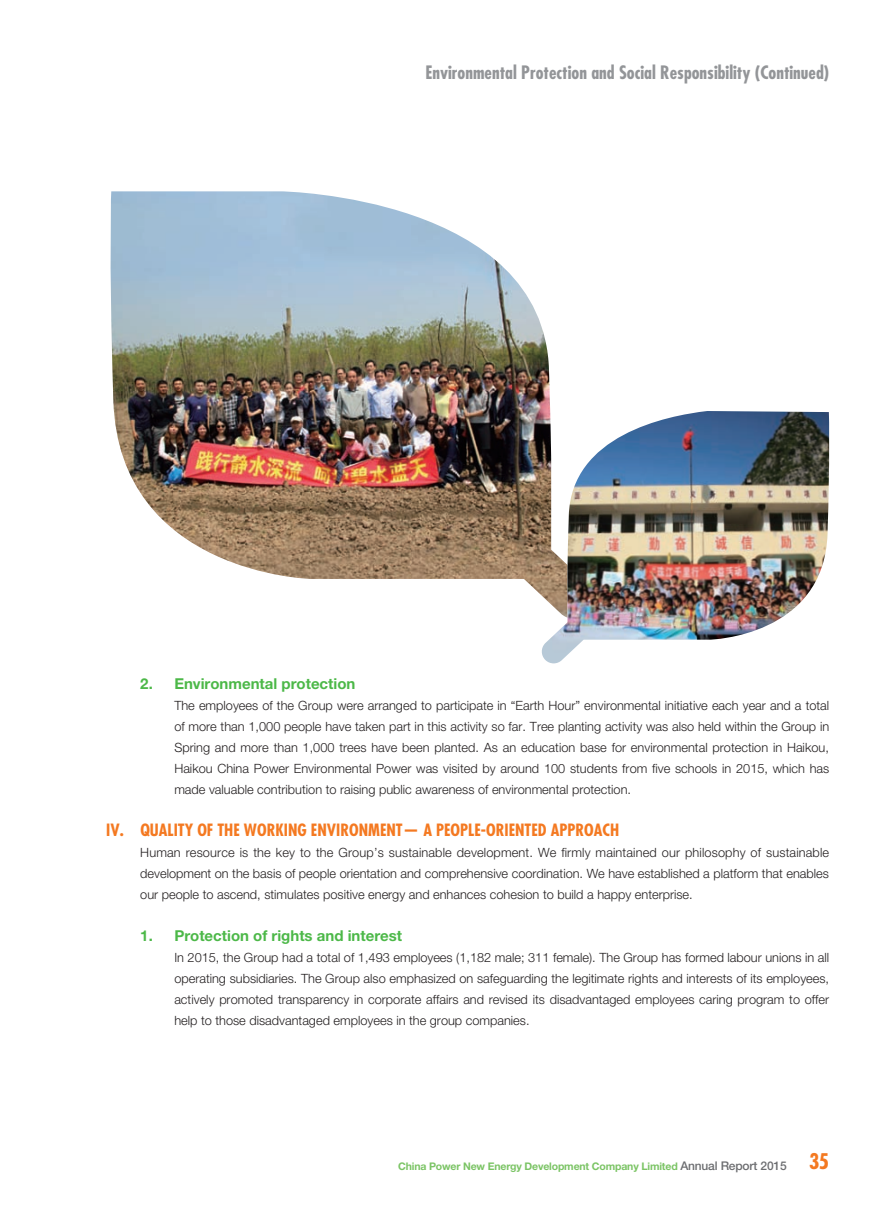
<style>
.page{position:relative;width:893px;height:1212px;background:#fff}
.page>*{position:absolute;margin:0;border:0;box-sizing:border-box;transform-origin:0 0}
.t1{font:700 condensed 18px "Futura Std";color:#939598}
._01_H1{font:700 condensed 16.5px "Futura Std";color:#f47921}
._02_H2{font:700 15px "Helvetica Neue LT Std";color:#4cb848}
._00_txt{font:300 12.75px/21px "Helvetica Neue LT Std";color:#231f20;text-align:justify}
.t2{font:700 10.5px "Helvetica Neue LT Std";letter-spacing:-.015em;color:#7bc465}
.s1{font-weight:500;font-size:12px;color:#6c6d70}
.s2{font-family:"Futura Std";font-stretch:condensed;font-size:21px;color:#f47921}
</style>
<div class="page">
<img style="left:110px;top:191px;width:441px;height:404px">
<img style="left:541px;top:411px;width:289px;height:252px">
<h1 class="t1" style="left:425px;top:61px;width:405px">Environmental Protection and Social Responsibility (Continued)</h1>
<p class="_02_H2" style="left:140px;top:674px;width:217px">2. Environmental protection</p>
<p class="_00_txt" style="left:174px;top:694px;width:656px">The employees of the Group were arranged to participate in “Earth Hour” environmental initiative each year and a total of more than 1,000 people have taken part in this activity so far. Tree planting activity was also held within the Group in Spring and more than 1,000 trees have been planted. As an education base for environmental protection in Haikou, Haikou China Power Environmental Power was visited by around 100 students from five schools in 2015, which has made valuable contribution to raising public awareness of environmental protection.</p>
<p class="_01_H1" style="left:106px;top:819px;width:514px">IV. QUALITY OF THE WORKING ENVIRONMENT— A PEOPLE-ORIENTED APPROACH</p>
<p class="_00_txt" style="left:140px;top:841px;width:690px">Human resource is the key to the Group’s sustainable development. We firmly maintained our philosophy of sustainable development on the basis of people orientation and comprehensive coordination. We have established a platform that enables our people to ascend, stimulates positive energy and enhances cohesion to build a happy enterprise.</p>
<p class="_02_H2" style="left:140px;top:926px;width:263px">1. Protection of rights and interest</p>
<p class="_00_txt" style="left:174px;top:946px;width:656px">In 2015, the Group had a total of 1,493 employees (1,182 male; 311 female). The Group has formed labour unions in all operating subsidiaries. The Group also emphasized on safeguarding the legitimate rights and interests of its employees, actively promoted transparency in corporate affairs and revised its disadvantaged employees caring program to offer help to those disadvantaged employees in the group companies.</p>
<p class="t2" style="left:398px;top:1159px;width:433px">China Power New Energy Development Company Limited <span class="s1">Annual Report 2015</span> <span class="s2">35</span></p>
</div>
